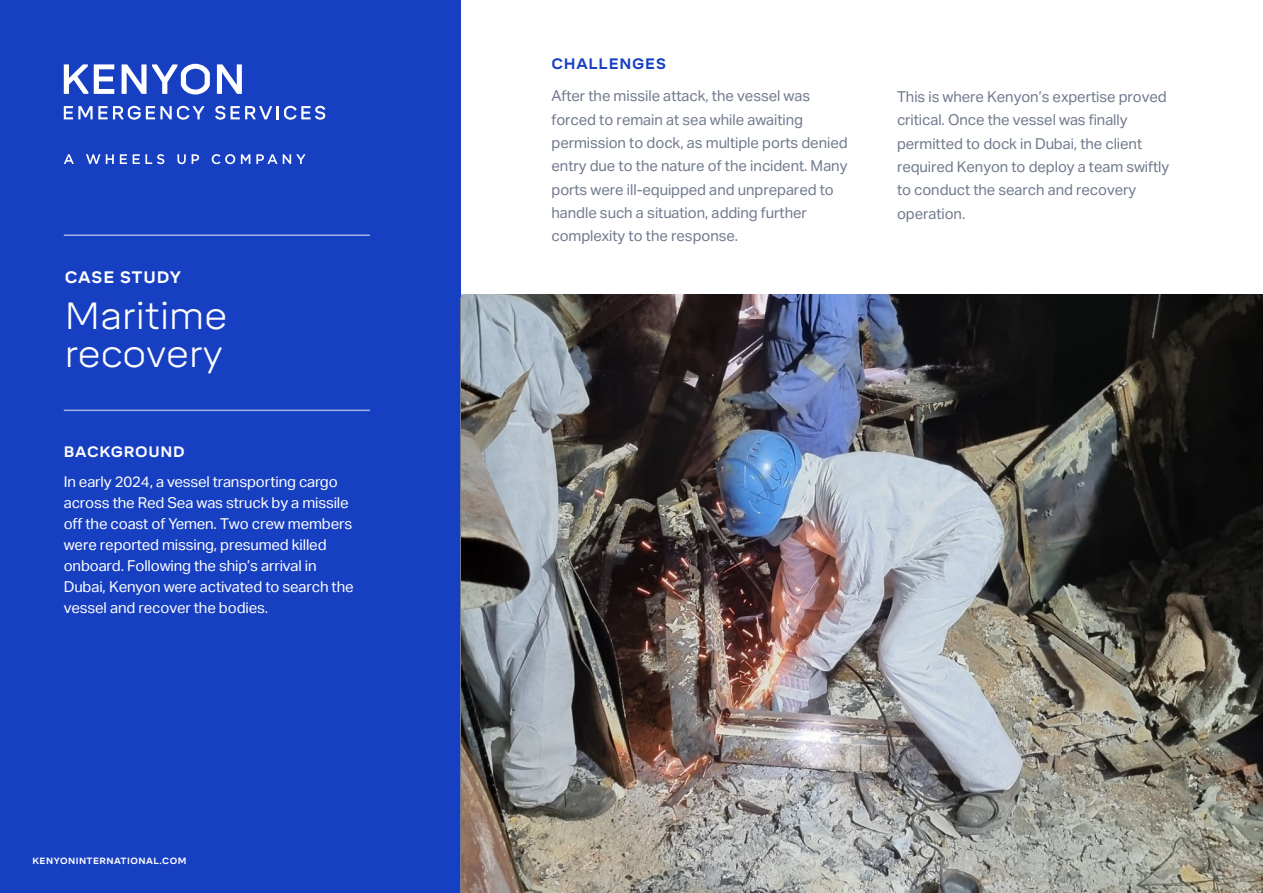
<style>
.page{position:relative;width:1263px;height:893px;background:#fff}
.page>*{position:absolute;margin:0;border:0;box-sizing:border-box;transform-origin:0 0}
.t1{font:300 37.5px/37.5px "Mikro";color:#fff}
.t2{font:700 16.5px "Mikro";letter-spacing:.05em;color:#fff}
.t3{font:15px/23.4px "Aktiv Grotesk";letter-spacing:-.01em;color:#717a8e}
.t4{font:15px/21px "Aktiv Grotesk";letter-spacing:-.01em;color:#fff}
.t5{font:700 15px "Mikro";letter-spacing:.05em;color:#fff}
.t6{font:700 15px "Mikro";letter-spacing:.05em;color:#173fc2}
.t7{font:700 9px "Mikro";letter-spacing:.05em;color:#fff}
</style>
<div class="page">
<div style="left:0;top:0;width:460px;height:893px;background:#173fc2"></div>
<img style="left:461px;top:295px;width:802px;height:598px">
<svg style="left:64px;top:106px;width:140px;height:14px"></svg>
<svg style="left:215px;top:106px;width:10px;height:14px"></svg>
<svg style="left:231px;top:106px;width:94px;height:14px"></svg>
<svg style="left:64px;top:64px;width:24px;height:30px"></svg>
<svg style="left:94px;top:64px;width:20px;height:30px"></svg>
<svg style="left:122px;top:64px;width:88px;height:31px"></svg>
<svg style="left:217px;top:64px;width:25px;height:30px"></svg>
<svg style="left:64px;top:154px;width:10px;height:10px"></svg>
<svg style="left:86px;top:154px;width:14px;height:10px"></svg>
<svg style="left:106px;top:154px;width:8px;height:10px"></svg>
<svg style="left:120px;top:154px;width:7px;height:10px"></svg>
<svg style="left:133px;top:154px;width:31px;height:10px"></svg>
<svg style="left:177px;top:154px;width:9px;height:10px"></svg>
<svg style="left:192px;top:154px;width:7px;height:10px"></svg>
<svg style="left:212px;top:154px;width:23px;height:10px"></svg>
<svg style="left:241px;top:154px;width:9px;height:10px"></svg>
<svg style="left:256px;top:154px;width:21px;height:10px"></svg>
<svg style="left:283px;top:154px;width:23px;height:10px"></svg>
<hr style="left:64px;top:234px;width:306px;height:2px;background:#a2b2e7">
<hr style="left:64px;top:410px;width:306px;height:1px;background:#a2b2e7">
<p class="t2" style="left:65px;top:267px;width:118px">CASE STUDY</p>
<h1 class="t1" style="left:65px;top:298px;width:164px">Maritime recovery</h1>
<p class="t5" style="left:64px;top:443px;width:123px">BACKGROUND</p>
<p class="t4" style="left:64px;top:471px;width:291px">In early 2024, a vessel transporting cargo across the Red Sea was struck by a missile off the coast of Yemen. Two crew members were reported missing, presumed killed onboard. Following the ship’s arrival in Dubai, Kenyon were activated to search the vessel and recover the bodies.</p>
<p class="t7" style="left:33px;top:856px;width:155px">KENYONINTERNATIONAL.COM</p>
<p class="t6" style="left:551px;top:55px;width:116px">CHALLENGES</p>
<p class="t3" style="left:551px;top:85px;width:298px">After the missile attack, the vessel was forced to remain at sea while awaiting permission to dock, as multiple ports denied entry due to the nature of the incident. Many ports were ill-equipped and unprepared to handle such a situation, adding further complexity to the response.</p>
<p class="t3" style="left:897px;top:85px;width:274px">This is where Kenyon’s expertise proved critical. Once the vessel was finally permitted to dock in Dubai, the client required Kenyon to deploy a team swiftly to conduct the search and recovery operation.</p>
</div>
